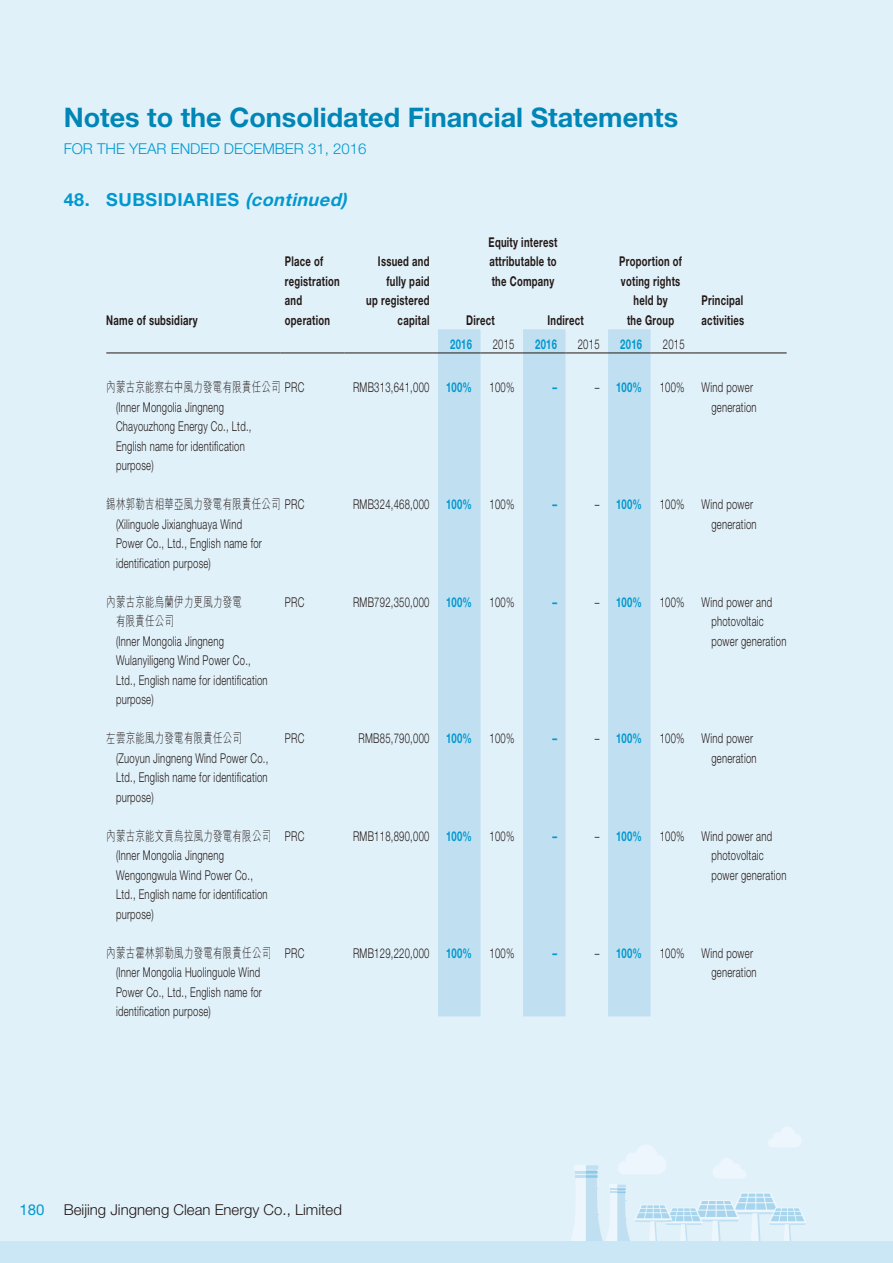
<style>
.page{position:relative;width:893px;height:1263px;background:#e1f1fa}
.page>*{position:absolute;margin:0;border:0;box-sizing:border-box;transform-origin:0 0}
.t1{font:700 27px "Helvetica Neue LT Std";color:#0086b6}
._01_Heading_1{font:700 18px "Helvetica Neue LT Std";letter-spacing:.03em;color:#0098cf}
.t2{font:300 15px "Helvetica Neue LT Std";color:#231916}
.t3{font:300 15px "Helvetica Neue LT Std";color:#0098cf}
.t4{font:15px "Helvetica Neue LT Std";color:#0098cf}
._50_Table_Body{font:300 13.5px/19.5px "Helvetica Neue LT Std";letter-spacing:.03em;color:#231916;scale:.7 1}
._50_Table_Body-2{font:700 13.5px "Helvetica Neue LT Std";letter-spacing:.03em;color:#231916;scale:.7 1}
._50_Table_Body-3{font:300 13.5px "M Hei HK";letter-spacing:.03em;color:#231916;scale:.7 1}
._50_Table_Body-4{font:700 13.5px "Helvetica Neue LT Std";letter-spacing:.03em;color:#0098cf;scale:.7 1}
.s1{font-style:italic}
.s2{font-family:"Helvetica Neue LT Std"}
.s3{font-family:"M Hei HK"}
</style>
<div class="page">
<svg style="left:557px;top:1127px;width:250px;height:115px"></svg>
<div style="left:0;top:1242px;width:893px;height:21px;background:#cbe6f5"></div>
<svg style="left:438px;top:329px;width:213px;height:687px;fill:#c0e0f2"></svg>
<hr style="left:106px;top:353px;width:175px;height:1px;background:#231916">
<hr style="left:281px;top:353px;width:63px;height:1px;background:#231916">
<hr style="left:344px;top:353px;width:94px;height:1px;background:#231916">
<hr style="left:438px;top:353px;width:42px;height:1px;background:#231916">
<hr style="left:480px;top:353px;width:43px;height:1px;background:#231916">
<hr style="left:523px;top:353px;width:43px;height:1px;background:#231916">
<hr style="left:566px;top:353px;width:42px;height:1px;background:#231916">
<hr style="left:608px;top:353px;width:43px;height:1px;background:#231916">
<hr style="left:651px;top:353px;width:42px;height:1px;background:#231916">
<hr style="left:693px;top:353px;width:94px;height:1px;background:#231916">
<h1 class="t1" style="left:64px;top:100px;width:616px">Notes to the Consolidated Financial Statements</h1>
<p class="t3" style="left:64px;top:140px;width:304px">FOR THE YEAR ENDED DECEMBER 31, 2016</p>
<p class="_01_Heading_1" style="left:64px;top:189px;width:284px">48. SUBSIDIARIES <span class="s1">(continued)</span></p>
<p class="_50_Table_Body-2" style="left:106px;top:312px;width:132px">Name of subsidiary</p>
<p class="_50_Table_Body-2" style="left:285px;top:253px;width:56px">Place of</p>
<p class="_50_Table_Body-2" style="left:285px;top:273px;width:80px">registration</p>
<p class="_50_Table_Body-2" style="left:285px;top:292px;width:26px">and</p>
<p class="_50_Table_Body-2" style="left:285px;top:312px;width:66px">operation</p>
<p class="_50_Table_Body-2" style="left:378px;top:253px;width:75px">Issued and</p>
<p class="_50_Table_Body-2" style="left:387px;top:273px;width:63px">fully paid</p>
<p class="_50_Table_Body-2" style="left:366px;top:292px;width:92px">up registered</p>
<p class="_50_Table_Body-2" style="left:398px;top:312px;width:47px">capital</p>
<p class="_50_Table_Body-2" style="left:489px;top:234px;width:100px">Equity interest</p>
<p class="_50_Table_Body-2" style="left:489px;top:253px;width:98px">attributable to</p>
<p class="_50_Table_Body-2" style="left:492px;top:273px;width:91px">the Company</p>
<p class="_50_Table_Body-2" style="left:619px;top:253px;width:91px">Proportion of</p>
<p class="_50_Table_Body-2" style="left:621px;top:273px;width:87px">voting rights</p>
<p class="_50_Table_Body-2" style="left:633px;top:292px;width:50px">held by</p>
<p class="_50_Table_Body-2" style="left:627px;top:312px;width:69px">the Group</p>
<p class="_50_Table_Body-2" style="left:702px;top:292px;width:61px">Principal</p>
<p class="_50_Table_Body-2" style="left:466px;top:312px;width:42px">Direct</p>
<p class="_50_Table_Body-2" style="left:547px;top:312px;width:53px">Indirect</p>
<p class="_50_Table_Body-2" style="left:702px;top:312px;width:62px">activities</p>
<p class="_50_Table_Body-4" style="left:450px;top:336px;width:33px">2016</p>
<p class="_50_Table_Body" style="left:493px;top:334px;width:33px">2015</p>
<p class="_50_Table_Body-4" style="left:535px;top:336px;width:33px">2016</p>
<p class="_50_Table_Body" style="left:578px;top:334px;width:33px">2015</p>
<p class="_50_Table_Body-4" style="left:620px;top:336px;width:33px">2016</p>
<p class="_50_Table_Body" style="left:663px;top:334px;width:33px">2015</p>
<p class="_50_Table_Body-3" style="left:106px;top:380px;width:284px">內蒙古京能察右中風力發電有限責任公司 <span class="s2">PRC</span></p>
<p class="_50_Table_Body" style="left:116px;top:397px;width:156px">(Inner Mongolia Jingneng</p>
<p class="_50_Table_Body" style="left:116px;top:416px;width:195px">Chayouzhong Energy Co., Ltd.,</p>
<p class="_50_Table_Body" style="left:116px;top:436px;width:186px">English name for identification</p>
<p class="_50_Table_Body" style="left:116px;top:455px;width:55px">purpose)</p>
<p class="_50_Table_Body-3" style="left:106px;top:497px;width:284px">錫林郭勒吉相華亞風力發電有限責任公司 <span class="s2">PRC</span></p>
<p class="_50_Table_Body" style="left:116px;top:514px;width:182px">(Xilinguole Jixianghuaya Wind</p>
<p class="_50_Table_Body" style="left:116px;top:533px;width:210px">Power Co., Ltd., English name for</p>
<p class="_50_Table_Body" style="left:116px;top:553px;width:137px">identification purpose)</p>
<p class="_50_Table_Body" style="left:353px;top:377px;width:111px">RMB313,641,000</p>
<p class="_50_Table_Body-4" style="left:446px;top:379px;width:39px">100%</p>
<p class="_50_Table_Body" style="left:490px;top:377px;width:37px">100%</p>
<p class="_50_Table_Body-4" style="left:552px;top:379px;width:8px">–</p>
<p class="_50_Table_Body" style="left:595px;top:377px;width:8px">–</p>
<p class="_50_Table_Body-4" style="left:616px;top:379px;width:39px">100%</p>
<p class="_50_Table_Body" style="left:660px;top:377px;width:37px">100%</p>
<p class="_50_Table_Body" style="left:702px;top:377px;width:75px">Wind power</p>
<p class="_50_Table_Body" style="left:711px;top:397px;width:66px">generation</p>
<p class="_50_Table_Body" style="left:353px;top:494px;width:111px">RMB324,468,000</p>
<p class="_50_Table_Body-4" style="left:446px;top:496px;width:39px">100%</p>
<p class="_50_Table_Body" style="left:490px;top:494px;width:37px">100%</p>
<p class="_50_Table_Body-4" style="left:552px;top:496px;width:8px">–</p>
<p class="_50_Table_Body" style="left:595px;top:494px;width:8px">–</p>
<p class="_50_Table_Body-4" style="left:616px;top:496px;width:39px">100%</p>
<p class="_50_Table_Body" style="left:660px;top:494px;width:37px">100%</p>
<p class="_50_Table_Body" style="left:702px;top:494px;width:75px">Wind power</p>
<p class="_50_Table_Body" style="left:711px;top:514px;width:66px">generation</p>
<p class="_50_Table_Body-3" style="left:106px;top:595px;width:195px">內蒙古京能烏蘭伊力更風力發電</p>
<p class="_50_Table_Body-3" style="left:116px;top:614px;width:84px">有限責任公司</p>
<p class="_50_Table_Body" style="left:116px;top:631px;width:156px">(Inner Mongolia Jingneng</p>
<p class="_50_Table_Body" style="left:116px;top:650px;width:194px">Wulanyiligeng Wind Power Co.,</p>
<p class="_50_Table_Body" style="left:116px;top:670px;width:218px">Ltd., English name for identification</p>
<p class="_50_Table_Body" style="left:116px;top:689px;width:55px">purpose)</p>
<p class="_50_Table_Body" style="left:116px;top:728px;width:219px;text-indent:-10px"><span class="s3">左雲京能風力發電有限責任公司</span>(Zuoyun Jingneng Wind Power Co.,</p>
<p class="_50_Table_Body" style="left:116px;top:767px;width:218px">Ltd., English name for identification</p>
<p class="_50_Table_Body" style="left:116px;top:787px;width:55px">purpose)</p>
<p class="_50_Table_Body-3" style="left:106px;top:829px;width:237px">內蒙古京能文貢烏拉風力發電有限公司</p>
<p class="_50_Table_Body" style="left:116px;top:845px;width:156px">(Inner Mongolia Jingneng</p>
<p class="_50_Table_Body" style="left:116px;top:865px;width:197px">Wengongwula Wind Power Co.,</p>
<p class="_50_Table_Body" style="left:116px;top:884px;width:218px">Ltd., English name for identification</p>
<p class="_50_Table_Body" style="left:116px;top:904px;width:55px">purpose)</p>
<p class="_50_Table_Body-3" style="left:106px;top:946px;width:237px">內蒙古霍林郭勒風力發電有限責任公司</p>
<p class="_50_Table_Body" style="left:116px;top:962px;width:208px">(Inner Mongolia Huolinguole Wind</p>
<p class="_50_Table_Body" style="left:116px;top:982px;width:210px">Power Co., Ltd., English name for</p>
<p class="_50_Table_Body" style="left:116px;top:1001px;width:137px">identification purpose)</p>
<p class="_50_Table_Body" style="left:285px;top:592px;width:29px">PRC</p>
<p class="_50_Table_Body" style="left:353px;top:592px;width:111px">RMB792,350,000</p>
<p class="_50_Table_Body-4" style="left:446px;top:594px;width:39px">100%</p>
<p class="_50_Table_Body" style="left:490px;top:592px;width:37px">100%</p>
<p class="_50_Table_Body-4" style="left:552px;top:594px;width:8px">–</p>
<p class="_50_Table_Body" style="left:595px;top:592px;width:8px">–</p>
<p class="_50_Table_Body-4" style="left:616px;top:594px;width:39px">100%</p>
<p class="_50_Table_Body" style="left:660px;top:592px;width:37px">100%</p>
<p class="_50_Table_Body" style="left:702px;top:592px;width:102px">Wind power and</p>
<p class="_50_Table_Body" style="left:711px;top:611px;width:76px">photovoltaic</p>
<p class="_50_Table_Body" style="left:711px;top:631px;width:109px">power generation</p>
<p class="_50_Table_Body" style="left:285px;top:728px;width:29px">PRC</p>
<p class="_50_Table_Body" style="left:359px;top:728px;width:103px">RMB85,790,000</p>
<p class="_50_Table_Body-4" style="left:446px;top:730px;width:39px">100%</p>
<p class="_50_Table_Body" style="left:490px;top:728px;width:37px">100%</p>
<p class="_50_Table_Body-4" style="left:552px;top:730px;width:8px">–</p>
<p class="_50_Table_Body" style="left:595px;top:728px;width:8px">–</p>
<p class="_50_Table_Body-4" style="left:616px;top:730px;width:39px">100%</p>
<p class="_50_Table_Body" style="left:660px;top:728px;width:37px">100%</p>
<p class="_50_Table_Body" style="left:702px;top:728px;width:75px">Wind power</p>
<p class="_50_Table_Body" style="left:711px;top:748px;width:66px">generation</p>
<p class="_50_Table_Body" style="left:285px;top:826px;width:29px">PRC</p>
<p class="_50_Table_Body" style="left:353px;top:826px;width:111px">RMB118,890,000</p>
<p class="_50_Table_Body-4" style="left:446px;top:828px;width:39px">100%</p>
<p class="_50_Table_Body" style="left:490px;top:826px;width:37px">100%</p>
<p class="_50_Table_Body-4" style="left:552px;top:828px;width:8px">–</p>
<p class="_50_Table_Body" style="left:595px;top:826px;width:8px">–</p>
<p class="_50_Table_Body-4" style="left:616px;top:828px;width:39px">100%</p>
<p class="_50_Table_Body" style="left:660px;top:826px;width:37px">100%</p>
<p class="_50_Table_Body" style="left:702px;top:826px;width:102px">Wind power and</p>
<p class="_50_Table_Body" style="left:711px;top:845px;width:76px">photovoltaic</p>
<p class="_50_Table_Body" style="left:711px;top:865px;width:109px">power generation</p>
<p class="_50_Table_Body" style="left:285px;top:943px;width:29px">PRC</p>
<p class="_50_Table_Body" style="left:353px;top:943px;width:111px">RMB129,220,000</p>
<p class="_50_Table_Body-4" style="left:446px;top:945px;width:39px">100%</p>
<p class="_50_Table_Body" style="left:490px;top:943px;width:37px">100%</p>
<p class="_50_Table_Body-4" style="left:552px;top:945px;width:8px">–</p>
<p class="_50_Table_Body" style="left:595px;top:943px;width:8px">–</p>
<p class="_50_Table_Body-4" style="left:616px;top:945px;width:39px">100%</p>
<p class="_50_Table_Body" style="left:660px;top:943px;width:37px">100%</p>
<p class="_50_Table_Body" style="left:702px;top:943px;width:75px">Wind power</p>
<p class="_50_Table_Body" style="left:711px;top:962px;width:66px">generation</p>
<p class="t4" style="left:19px;top:1200px;width:27px">180</p>
<p class="t2" style="left:64px;top:1200px;width:280px">Beijing Jingneng Clean Energy Co., Limited</p>
</div>
